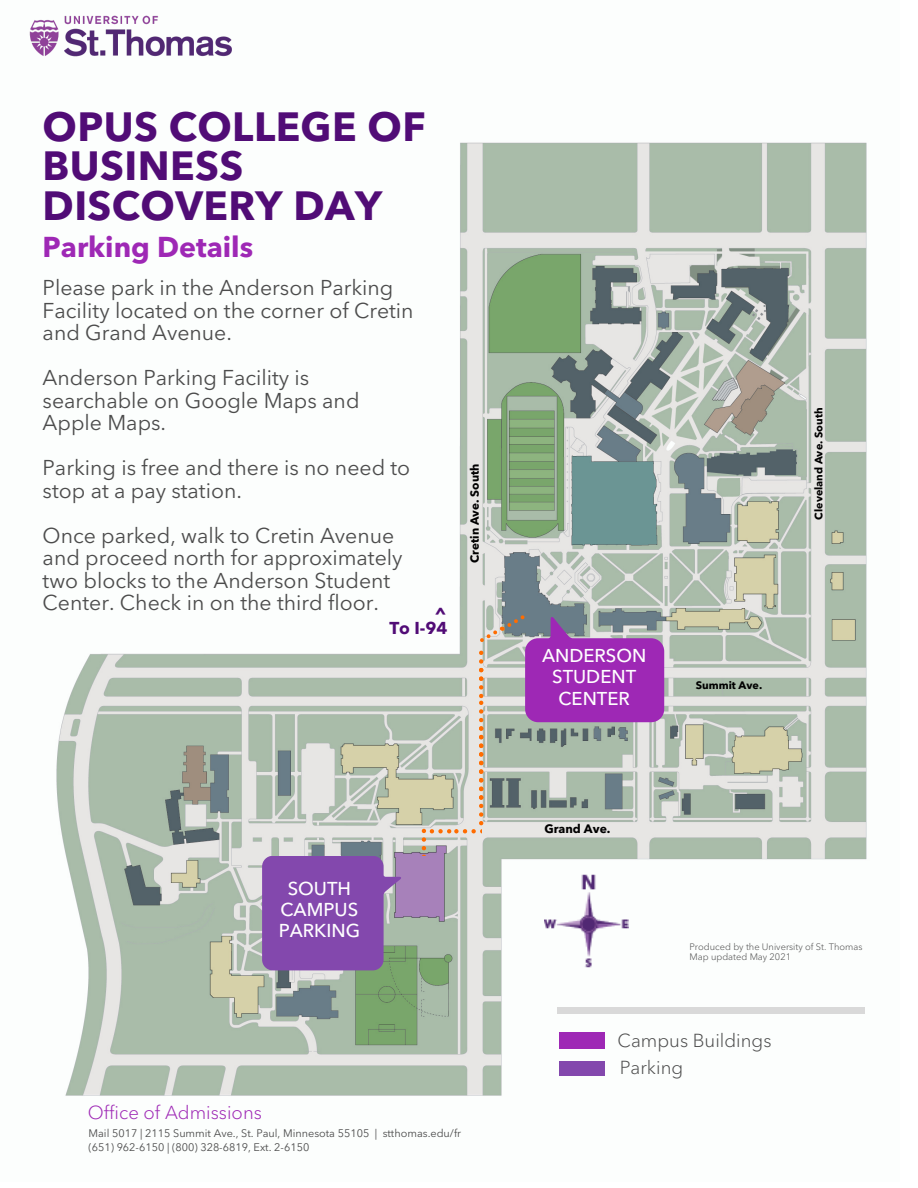
<style>
.page{position:relative;width:918px;height:1188px;background:#fff}
.page>*{position:absolute;margin:0;border:0;box-sizing:border-box;transform-origin:0 0}
.t1{font:700 40.5px/39.3px "Avenir Next LT Pro";letter-spacing:.01em;color:#510c76}
.t2{font:700 28.5px "Avenir Next LT Pro";color:#9e28b5}
.t3{font:21.3px/22.5px "Avenir Next LT Pro";color:#4c4c4c}
.t4{font:300 18.75px "Avenir Next LT Pro";color:#4c4c4c}
.t5{font:300 18.75px "Avenir Next LT Pro";color:#9e28b5}
.t6{font:700 18.75px "Avenir Next LT Pro";color:#510c76}
.t7{font:500 18.45px/21.3px "Avenir Next LT Pro";color:#fff;text-align:center}
.t8{font:700 17.1px "Avenir Next LT Pro";color:#510c76}
.t9{font:700 12.15px "Avenir Next LT Pro";color:#000}
.t10{font:700 11.7px "Avenir Next LT Pro";color:#000}
.t11{font:10.95px "Avenir Next LT Pro";color:#4c4c4c}
.t12{font:700 10.8px "Avenir Next LT Pro";color:#000}
.t13{font:300 9.3px "Avenir Next LT Pro";color:#4c4c4c}
</style>
<div class="page">
<img style="left:56px;top:142px;width:811px;height:954px">
<div style="left:557px;top:1007px;width:307px;height:6px;background:#d9d9d9"></div>
<img style="left:544px;top:873px;width:85px;height:97px">
<div style="left:559px;top:1032px;width:45px;height:16px;background:#9e28b5"></div>
<div style="left:559px;top:1061px;width:45px;height:15px;background:#8348ad"></div>
<svg style="left:262px;top:856px;width:139px;height:114px"></svg>
<img style="left:29px;top:15px;width:203px;height:42px">
<svg style="left:422px;top:615px;width:242px;height:241px"></svg>
<p class="t1" style="left:43px;top:111px;width:385px">OPUS COLLEGE OF<br>BUSINESS<br>DISCOVERY DAY</p>
<p class="t2" style="left:43px;top:235px;width:212px">Parking Details</p>
<p class="t3" style="left:43px;top:279px;width:373px">Please park in the Anderson Parking<br>Facility located on the corner of Cretin and Grand Avenue.</p>
<p class="t3" style="left:43px;top:369px;width:318px">Anderson Parking Facility is searchable on Google Maps and<br>Apple Maps.</p>
<p class="t3" style="left:43px;top:459px;width:369px">Parking is free and there is no need to stop at a pay station.</p>
<p class="t3" style="left:43px;top:526px;width:362px">Once parked, walk to Cretin Avenue and proceed north for approximately two blocks to the Anderson Student Center. Check in on the third floor.</p>
<p class="t6" style="left:434px;top:607px;width:14px">^</p>
<p class="t8" style="left:389px;top:621px;width:60px">To I-94</p>
<p class="t10" style="left:470px;top:563px;width:101px;rotate:-90deg">Cretin Ave. South</p>
<p class="t7" style="left:279px;top:879px;width:83px">SOUTH<br>CAMPUS<br>PARKING</p>
<p class="t5" style="left:88px;top:1101px;width:176px">Office of Admissions</p>
<p class="t11" style="left:89px;top:1129px;width:374px">Mail 5017 | 2115 Summit Ave., St. Paul, Minnesota 55105 | stthomas.edu/fr</p>
<p class="t11" style="left:89px;top:1142px;width:222px">(651) 962-6150 | (800) 328-6819, Ext. 2-6150</p>
<p class="t12" style="left:814px;top:520px;width:113px;rotate:-90deg">Cleveland Ave. South</p>
<p class="t7" style="left:542px;top:646px;width:106px">ANDERSON<br>STUDENT<br>CENTER</p>
<p class="t12" style="left:696px;top:681px;width:68px">Summit Ave.</p>
<p class="t9" style="left:544px;top:824px;width:68px">Grand Ave.</p>
<p class="t13" style="left:690px;top:941px;width:174px">Produced by the University of St. Thomas</p>
<p class="t13" style="left:690px;top:951px;width:103px">Map updated May 2021</p>
<p class="t4" style="left:618px;top:1029px;width:155px">Campus Buildings</p>
<p class="t4" style="left:620px;top:1055px;width:65px">Parking</p>
</div>
